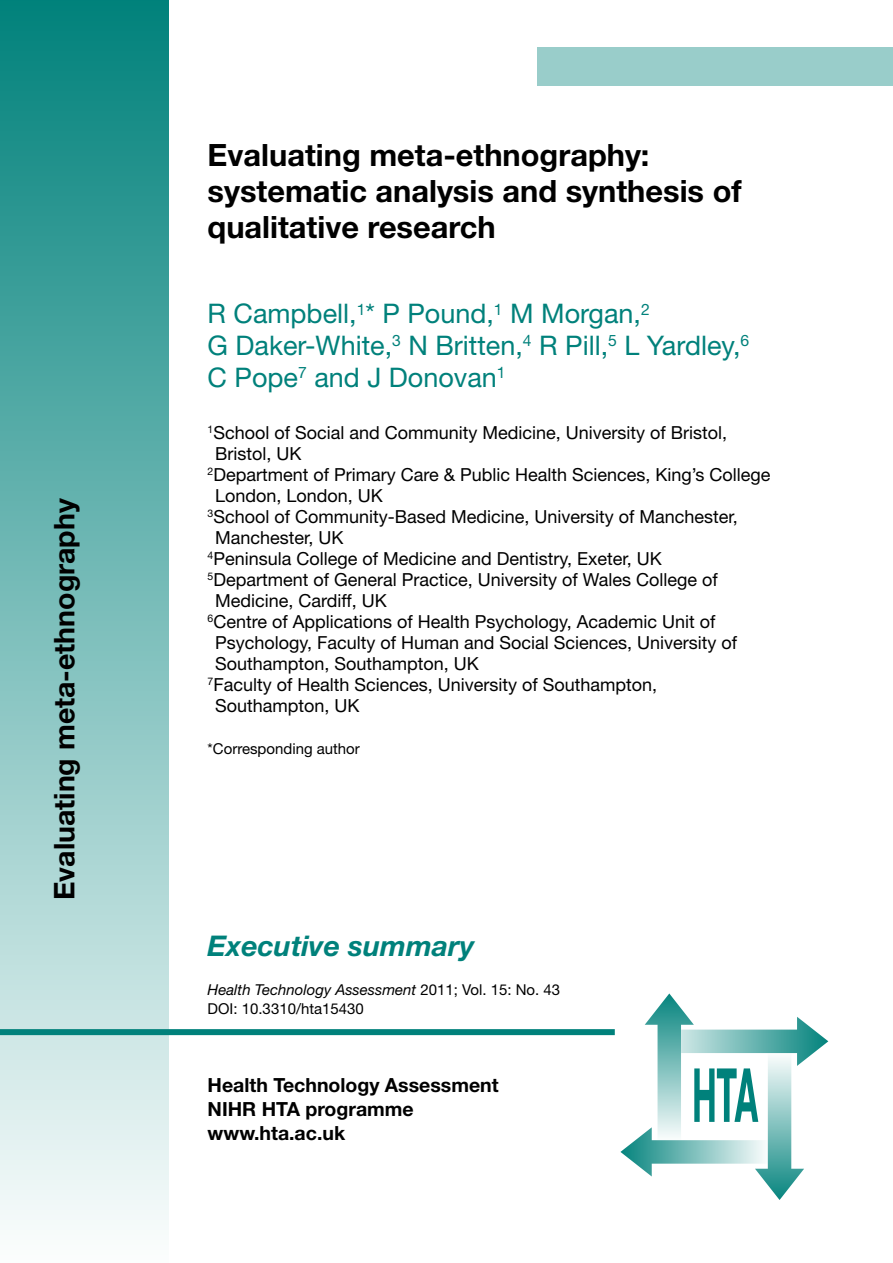
<style>
.page{position:relative;width:893px;height:1263px;background:#fff}
.page>*{position:absolute;margin:0;border:0;box-sizing:border-box;transform-origin:0 0}
.t1{font:700 30.75px/36px "Helvetica Neue LT Pro";color:#000}
.t2{font:700 28.5px "Helvetica Neue LT Pro";color:#000}
.t3{font:italic 700 28.5px "Helvetica Neue LT Pro";color:#00817b}
.t4{font:27px/31.5px "Helvetica Neue LT Pro";color:#00817b}
.t5{font:700 19.5px/24px "Helvetica Neue LT Pro";color:#000}
.t6{font:18px "Helvetica Neue LT Pro";color:#000}
.t7{font:15px/19.5px "Helvetica Neue LT Pro";color:#000}
.s1{font-style:italic}
</style>
<div class="page">
<div style="left:0;top:0;width:169px;height:1263px;background:linear-gradient(to bottom,#01817b,#fcfefd)"></div>
<svg style="left:620px;top:993px;width:208px;height:207px"></svg>
<div style="left:538px;top:47px;width:355px;height:39px;background:#99cdca"></div>
<div style="left:0;top:1029px;width:615px;height:6px;background:#00817b"></div>
<h2 class="t2" style="left:46px;top:900px;width:403px;rotate:-90deg">Evaluating meta-ethnography</h2>
<h1 class="t1" style="left:208px;top:136px;width:536px">Evaluating meta-ethnography: systematic analysis and synthesis of qualitative research</h1>
<h3 class="t4" style="left:208px;top:297px;width:543px">R Campbell,<sup>1</sup>* P Pound,<sup>1</sup> M Morgan,<sup>2<br></sup>G Daker-White,<sup>3</sup> N Britten,<sup>4</sup> R Pill,<sup>5</sup> L Yardley,<sup>6<br></sup>C Pope<sup>7</sup> and J Donovan<sup>1</sup></h3>
<p class="t6" style="left:208px;top:421px;width:521px"><sup>1</sup>School of Social and Community Medicine, University of Bristol,</p>
<p class="t6" style="left:215px;top:442px;width:88px">Bristol, UK</p>
<p class="t6" style="left:208px;top:463px;width:564px"><sup>2</sup>Department of Primary Care &amp; Public Health Sciences, King’s College</p>
<p class="t6" style="left:215px;top:484px;width:169px">London, London, UK</p>
<p class="t6" style="left:208px;top:505px;width:532px"><sup>3</sup>School of Community-Based Medicine, University of Manchester,</p>
<p class="t6" style="left:215px;top:526px;width:130px">Manchester, UK</p>
<p class="t6" style="left:208px;top:547px;width:456px"><sup>4</sup>Peninsula College of Medicine and Dentistry, Exeter, UK</p>
<p class="t6" style="left:208px;top:568px;width:512px"><sup>5</sup>Department of General Practice, University of Wales College of</p>
<p class="t6" style="left:215px;top:589px;width:173px">Medicine, Cardiff, UK</p>
<p class="t6" style="left:208px;top:610px;width:509px"><sup>6</sup>Centre of Applications of Health Psychology, Academic Unit of</p>
<p class="t6" style="left:215px;top:631px;width:524px">Psychology, Faculty of Human and Social Sciences, University of</p>
<p class="t6" style="left:215px;top:652px;width:265px">Southampton, Southampton, UK</p>
<p class="t6" style="left:208px;top:673px;width:451px"><sup>7</sup>Faculty of Health Sciences, University of Southampton,</p>
<p class="t6" style="left:215px;top:694px;width:146px">Southampton, UK</p>
<p class="t7" style="left:208px;top:739px;width:154px">*Corresponding author</p>
<h2 class="t3" style="left:208px;top:927px;width:269px">Executive summary</h2>
<p class="t7" style="left:208px;top:979px;width:354px"><span class="s1">Health Technology Assessment</span> 2011; Vol. 15: No. 43<br>DOI: 10.3310/hta15430</p>
<p class="t5" style="left:208px;top:1072px;width:293px">Health Technology Assessment<br>NIHR HTA programme www.hta.ac.uk</p>
</div>
